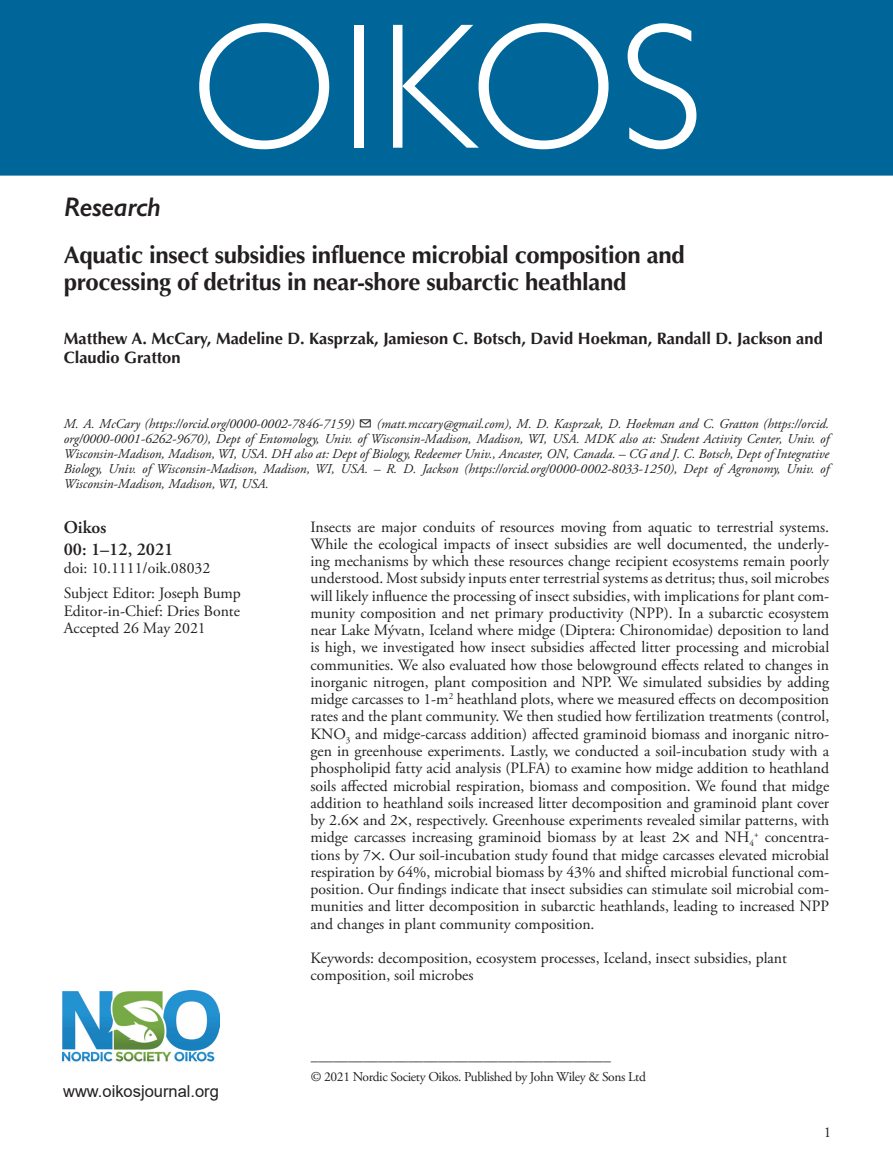
<style>
.page{position:relative;width:893px;height:1174px;background:#fff}
.page>*{position:absolute;margin:0;border:0;box-sizing:border-box;transform-origin:0 0}
.OIKOS{font:300 180px "Gill Sans";letter-spacing:.01em;color:#fff}
.AT_TYPE{font:italic 600 27px "Gill Sans";letter-spacing:-.015em;color:#231f20}
.CT{font:700 24px/27px "Optima LT Std";letter-spacing:-.015em;color:#231f20}
.Corres{font:600 18px "Adobe Garamond Pro";color:#231f20}
.AU{font:700 16.5px/19.5px "Optima LT Std";color:#231f20}
.t1{font:16.5px "Arial";color:#231f20}
.ABS_TXT{font:15.75px/17.2px "Adobe Garamond Pro";color:#231f20;text-align:justify}
.Keywords{font:15.75px/17.2px "Adobe Garamond Pro";color:#231f20}
.Doi_No{font:15.75px "Adobe Garamond Pro";color:#231f20}
.t2{font:15px "Adobe Garamond Pro";color:#231f20}
.Address{font:italic 13.5px/15px "Adobe Garamond Pro";color:#231f20;text-align:justify}
.FM_Note{font:13.5px "Adobe Garamond Pro";letter-spacing:-.025em;color:#231f20}
.s1{font-family:"STIX General"}
</style>
<div class="page">
<div style="left:0;top:0;width:893px;height:176px;background:#069"></div>
<img style="left:63px;top:990px;width:156px;height:72px">
<p class="AT_TYPE" style="left:64px;top:191px;width:99px">Research</p>
<p class="OIKOS" style="left:190px;top:-53px;width:515px">OIKOS</p>
<p class="CT" style="left:64px;top:242px;width:622px">Aquatic insect subsidies influence microbial composition and processing of detritus in near-shore subarctic heathland</p>
<p class="AU" style="left:64px;top:329px;width:761px">Matthew A. McCary, Madeline D. Kasprzak, Jamieson C. Botsch, David Hoekman, Randall D. Jackson and<br>Claudio Gratton</p>
<p class="Address" style="left:64px;top:416px;width:767px">M. A. McCary (https://orcid.org/0000-0002-7846-7159) ✉ (matt.mccary@gmail.com), M. D. Kasprzak, D. Hoekman and C. Gratton (https://orcid. org/0000-0001-6262-9670), Dept of Entomology, Univ. of Wisconsin-Madison, Madison, WI, USA. MDK also at: Student Activity Center, Univ. of Wisconsin-Madison, Madison, WI, USA. DH also at: Dept of Biology, Redeemer Univ., Ancaster, ON, Canada. – CG and J. C. Botsch, Dept of Integrative Biology, Univ. of Wisconsin-Madison, Madison, WI, USA. – R. D. Jackson (https://orcid.org/0000-0002-8033-1250), Dept of Agronomy, Univ. of Wisconsin-Madison, Madison, WI, USA.</p>
<p class="Corres" style="left:64px;top:517px;width:44px">Oikos</p>
<p class="Corres" style="left:64px;top:539px;width:111px">00: 1–12, 2021</p>
<p class="Doi_No" style="left:64px;top:558px;width:148px">doi: 10.1111/oik.08032</p>
<p class="ABS_TXT" style="left:64px;top:585px;width:179px">Subject Editor: Joseph Bump</p>
<p class="ABS_TXT" style="left:64px;top:602px;width:178px">Editor-in-Chief: Dries Bonte</p>
<p class="ABS_TXT" style="left:64px;top:620px;width:144px">Accepted 26 May 2021</p>
<p class="t1" style="left:63px;top:1079px;width:157px">www.oikosjournal.org</p>
<p class="ABS_TXT" style="left:310px;top:518px;width:520px">Insects are major conduits of resources moving from aquatic to terrestrial systems.<br>While the ecological impacts of insect subsidies are well documented, the underly&shy;ing mechanisms by which these resources change recipient ecosystems remain poorly understood. Most subsidy inputs enter terrestrial systems as detritus; thus, soil microbes will likely influence the processing of insect subsidies, with implications for plant com&shy;munity composition and net primary productivity (NPP). In a subarctic ecosystem near Lake Mývatn, Iceland where midge (Diptera: Chironomidae) deposition to land is high, we investigated how insect subsidies affected litter processing and microbial communities. We also evaluated how those belowground effects related to changes in inorganic nitrogen, plant composition and NPP. We simulated subsidies by adding midge carcasses to 1-m<sup>2</sup> heathland plots, where we measured effects on decomposition rates and the plant community. We then studied how fertilization treatments (control, KNO<sub>3</sub> and midge-carcass addition) affected graminoid biomass and inorganic nitro&shy;gen in greenhouse experiments. Lastly, we conducted a soil-incubation study with a phospholipid fatty acid analysis (PLFA) to examine how midge addition to heathland soils affected microbial respiration, biomass and composition. We found that midge addition to heathland soils increased litter decomposition and graminoid plant cover by 2.6<span class="s1">×</span> and 2<span class="s1">×</span>, respectively. Greenhouse experiments revealed similar patterns, with midge carcasses increasing graminoid biomass by at least 2<span class="s1">×</span> and NH<sub>4</sub><sup>+</sup> concentra&shy;tions by 7<span class="s1">×</span>. Our soil-incubation study found that midge carcasses elevated microbial respiration by 64%, microbial biomass by 43% and shifted microbial functional com&shy;position. Our findings indicate that insect subsidies can stimulate soil microbial com&shy;munities and litter decomposition in subarctic heathlands, leading to increased NPP and changes in plant community composition.</p>
<p class="Keywords" style="left:310px;top:950px;width:478px">Keywords: decomposition, ecosystem processes, Iceland, insect subsidies, plant composition, soil microbes</p>
<p class="t2" style="left:311px;top:1051px;width:301px">––––––––––––––––––––––––––––––––––––––––</p>
<p class="FM_Note" style="left:311px;top:1068px;width:337px">© 2021 Nordic Society Oikos. Published by John Wiley &amp; Sons Ltd</p>
<p class="t2" style="left:824px;top:1123px;width:9px">1</p>
</div>
